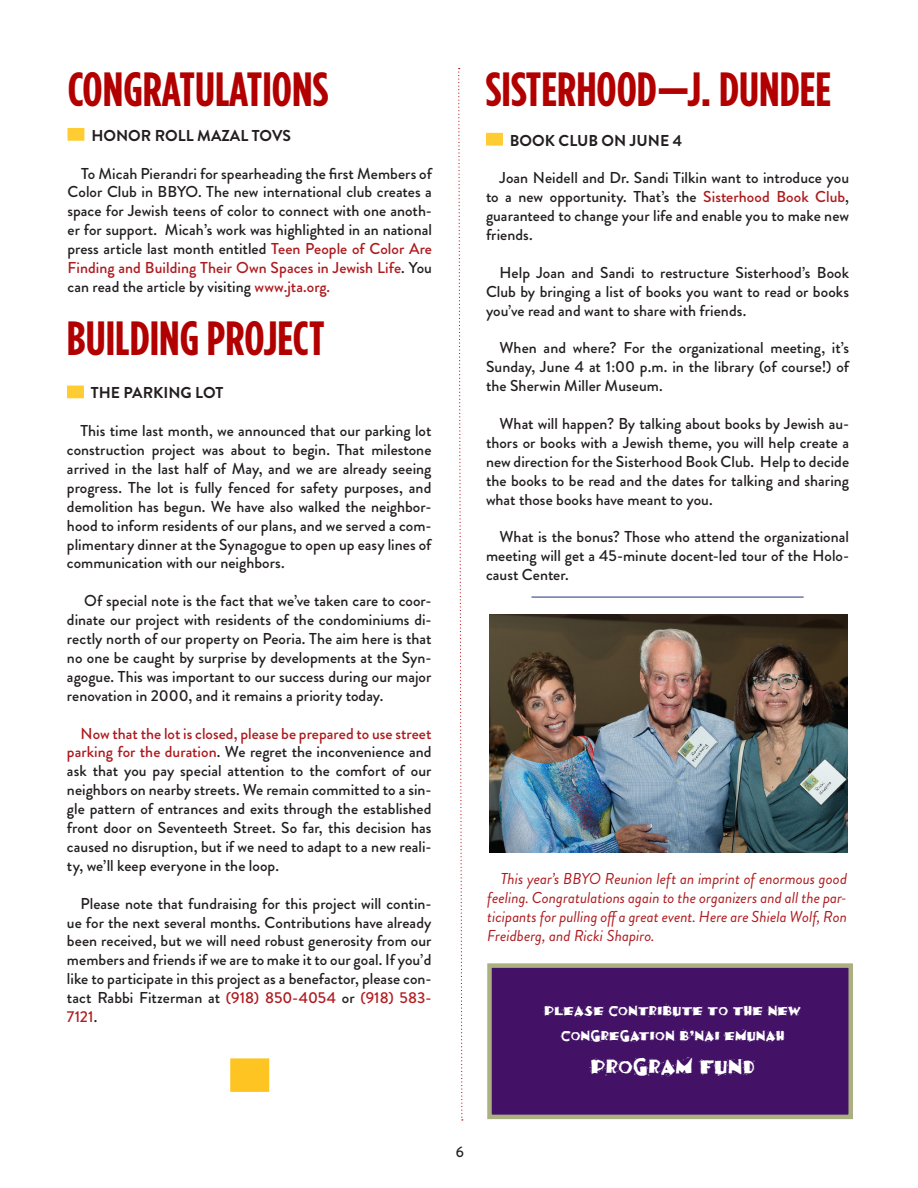
<style>
.page{position:relative;width:918px;height:1188px;background:#fff}
.page>*{position:absolute;margin:0;border:0;box-sizing:border-box;transform-origin:0 0}
.t1{font:700 48px "Gotham Condensed";color:#b20000}
.t2{font:22.5px "Fajita ICG Mild";color:#fff}
.Centennial_-_Body_Te{font:500 15.75px/18.9px "Brandon Grotesque";color:#231f20;text-align:justify}
.Centennial_-_Body_Te-2{font:italic 15.75px/18.9px "Brandon Grotesque";color:#ae1a1e;text-align:justify}
.Centennial_-_Body_Te-3{font:700 15.75px "Brandon Grotesque";color:#231f20}
.t3{font:15px "Fajita ICG Mild";color:#fff}
.article_subtitle{font:500 15px "Brandon Grotesque";color:#231f20}
.s1{color:#ae1a1e}
.s2{color:#b41c20}
</style>
<div class="page">
<svg style="left:458px;top:68px;width:5px;height:1052px"></svg>
<div style="left:68px;top:128px;width:16px;height:13px;background:#fc3;border:2px solid #fc3"></div>
<div style="left:487px;top:963px;width:366px;height:156px;background:#431266;border:4px solid #abb081"></div>
<div style="left:486px;top:133px;width:17px;height:13px;background:#fc3;border:2px solid #fc3"></div>
<div style="left:67px;top:386px;width:17px;height:12px;background:#fc3"></div>
<div style="left:230px;top:1058px;width:39px;height:34px;background:#fec422;border:4px solid #fec422"></div>
<img style="left:489px;top:615px;width:358px;height:238px">
<hr style="left:531px;top:597px;width:273px;height:1px;background:#1d347b">
<p class="t1" style="left:68px;top:61px;width:262px">CONGRATULATIONS</p>
<p class="Centennial_-_Body_Te-3" style="left:91px;top:124px;width:201px">HONOR ROLL MAZAL TOVS</p>
<p class="Centennial_-_Body_Te" style="left:68px;top:164px;width:366px;text-indent:14px">To Micah Pierandri for spearheading the first Members of Color Club in BBYO. The new international club creates a space for Jewish teens of color to connect with one anoth&shy;er for support. Micah’s work was highlighted in an national press article last month entitled <span class="s1">Teen People of Color Are Finding and Building Their Own Spaces in Jewish Life</span>. You can read the article by visiting <span class="s1">www.jta.org.</span></p>
<p class="t1" style="left:67px;top:310px;width:259px">BUILDING PROJECT</p>
<p class="Centennial_-_Body_Te-3" style="left:91px;top:382px;width:134px">THE PARKING LOT</p>
<p class="Centennial_-_Body_Te" style="left:67px;top:422px;width:366px;text-indent:14px">This time last month, we announced that our parking lot construction project was about to begin. That milestone arrived in the last half of May, and we are already seeing progress. The lot is fully fenced for safety purposes, and demolition has begun. We have also walked the neighbor&shy;hood to inform residents of our plans, and we served a com&shy;plimentary dinner at the Synagogue to open up easy lines of communication with our neighbors.</p>
<p class="Centennial_-_Body_Te" style="left:67px;top:592px;width:366px;text-indent:17px">Of special note is the fact that we’ve taken care to coor&shy;dinate our project with residents of the condominiums di&shy;rectly north of our property on Peoria. The aim here is that no one be caught by surprise by developments at the Syn&shy;agogue. This was important to our success during our major renovation in 2000, and it remains a priority today.</p>
<p class="Centennial_-_Body_Te" style="left:67px;top:724px;width:366px;text-indent:14px"><span class="s1">Now that the lot is closed, please be prepared to use street parking for the duration</span>. We regret the inconvenience and ask that you pay special attention to the comfort of our neighbors on nearby streets. We remain committed to a sin&shy;gle pattern of entrances and exits through the established front door on Seventeeth Street. So far, this decision has caused no disruption, but if we need to adapt to a new reali&shy;ty, we’ll keep everyone in the loop.</p>
<p class="Centennial_-_Body_Te" style="left:67px;top:894px;width:366px;text-indent:14px">Please note that fundraising for this project will contin&shy;ue for the next several months. Contributions have already been received, but we will need robust generosity from our members and friends if we are to make it to our goal. If you’d like to participate in this project as a benefactor, please con&shy;tact Rabbi Fitzerman at <span class="s1">(918) 850-4054</span> or <span class="s2">(918) 583- 7121</span>.</p>
<p class="t1" style="left:486px;top:61px;width:347px">SISTERHOOD—J. DUNDEE</p>
<p class="Centennial_-_Body_Te-3" style="left:510px;top:129px;width:174px">BOOK CLUB ON JUNE 4</p>
<p class="Centennial_-_Body_Te" style="left:486px;top:169px;width:365px;text-indent:14px">Joan Neidell and Dr. Sandi Tilkin want to introduce you to a new opportunity. That’s the <span class="s1">Sisterhood Book Club</span>, guaranteed to change your life and enable you to make new friends.</p>
<p class="Centennial_-_Body_Te" style="left:486px;top:263px;width:365px;text-indent:14px">Help Joan and Sandi to restructure Sisterhood’s Book Club by bringing a list of books you want to read or books you’ve read and want to share with friends.</p>
<p class="Centennial_-_Body_Te" style="left:486px;top:339px;width:365px;text-indent:14px">When and where? For the organizational meeting, it’s Sunday, June 4 at 1:00 p.m. in the library (of course!) of the Sherwin Miller Museum.</p>
<p class="Centennial_-_Body_Te" style="left:486px;top:414px;width:365px;text-indent:14px">What will happen? By talking about books by Jewish au&shy;thors or books with a Jewish theme, you will help create a new direction for the Sisterhood Book Club. Help to decide the books to be read and the dates for talking and sharing what those books have meant to you.</p>
<p class="Centennial_-_Body_Te" style="left:486px;top:528px;width:365px;text-indent:14px">What is the bonus? Those who attend the organizational meeting will get a 45-minute docent-led tour of the Holo&shy;caust Center.</p>
<p class="Centennial_-_Body_Te-2" style="left:487px;top:870px;width:361px;text-indent:14px">This year’s BBYO Reunion left an imprint of enormous good feeling. Congratulations again to the organizers and all the par&shy;ticipants for pulling off a great event. Here are Shiela Wolf, Ron Freidberg, and Ricki Shapiro.</p>
<p class="t3" style="left:544px;top:1001px;width:258px">PLEASE CONTRIBUTE TO THE NEW</p>
<p class="t3" style="left:561px;top:1026px;width:225px">CONGREGATION B’NAI EMUNAH</p>
<p class="t2" style="left:591px;top:1053px;width:166px">PROGRAM FUND</p>
<p class="article_subtitle" style="left:456px;top:1142px;width:10px">6</p>
</div>
